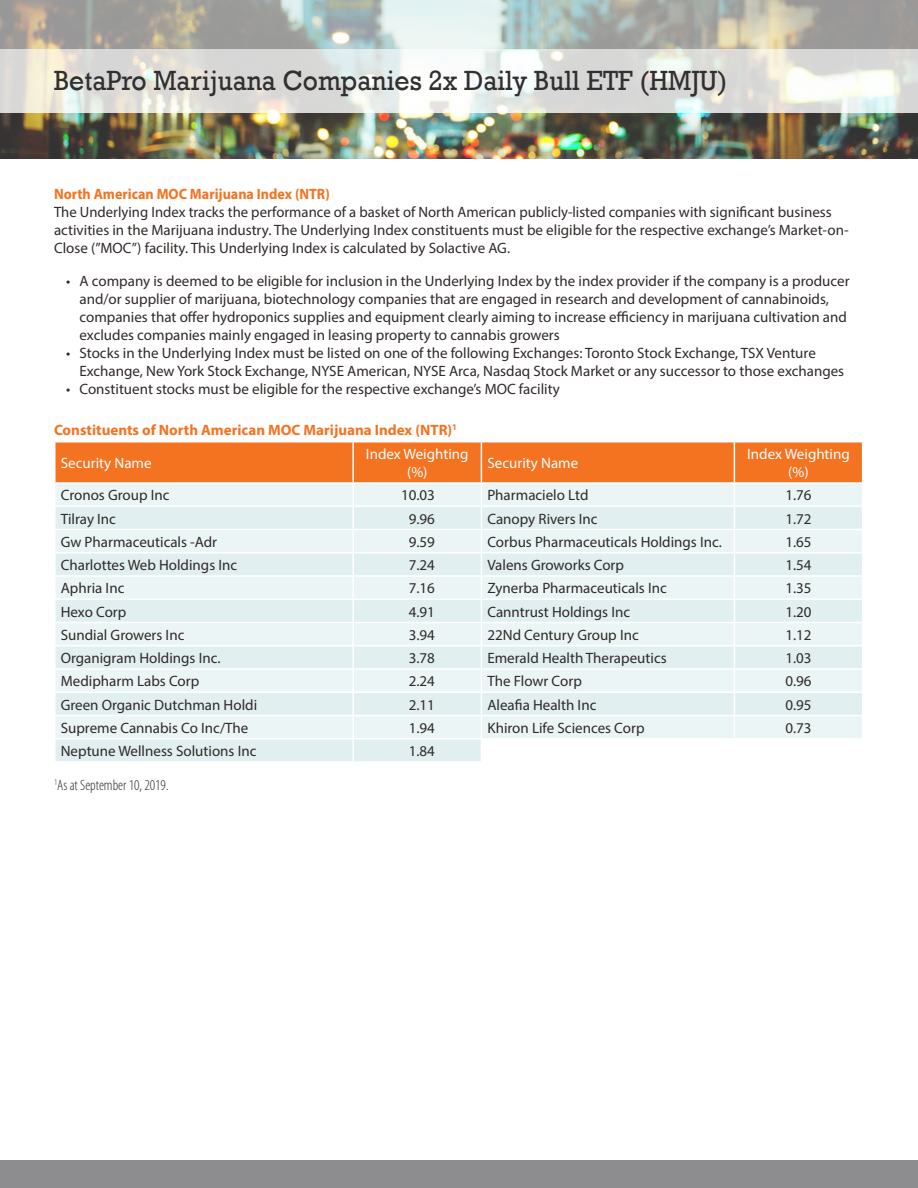
<style>
.page{position:relative;width:918px;height:1188px;background:#fff}
.page>*{position:absolute;margin:0;border:0;box-sizing:border-box;transform-origin:0 0}
.t1{font:28.5px "Rockwell";color:#312f30;scale:.93 1}
.Top_Bullets{font:15px/18px "Myriad Pro";color:#302a28}
.Snapshot_sub-head{font:15px "Myriad Pro";color:#302a28}
.Body_Paragraph{font:15px/18px "Myriad Pro";color:#302a28}
.Snapshot_sub-head-2{font:15px/18px "Myriad Pro";color:#fff;text-align:center}
.t2{font:700 15px "Myriad Pro";color:#f47321}
.t3{font:700 15px "Myriad Pro";color:#f47321;scale:.94 1}
.Disclaimer{font:300 condensed 15px "Myriad Pro";color:#302a28}
</style>
<div class="page">
<svg style="left:55px;top:442px;width:808px;height:319px;background:#eae3da"></svg>
<div style="left:0;top:1161px;width:918px;height:27px;background:#8d8c8f"></div>
<img style="left:0;top:113px;width:918px;height:46px">
<svg style="left:0;top:0;width:918px;height:49px;background:#b0b5af"></svg>
<svg style="left:0;top:49px;width:918px;height:64px;fill:#ddddd7"></svg>
<p class="t1" style="left:54px;top:64px;width:726px">BetaPro Marijuana Companies 2x Daily Bull ETF (HMJU)</p>
<p class="t3" style="left:54px;top:184px;width:295px">North American MOC Marijuana Index (NTR)</p>
<p class="Body_Paragraph" style="left:54px;top:202px;width:796px">The Underlying Index tracks the performance of a basket of North American publicly-listed companies with significant business activities in the Marijuana industry. The Underlying Index constituents must be eligible for the respective exchange’s Market-on-<br>Close (”MOC”) facility. This Underlying Index is calculated by Solactive AG.</p>
<p class="Top_Bullets" style="left:80px;top:271px;width:772px;text-indent:-14px">• A company is deemed to be eligible for inclusion in the Underlying Index by the index provider if the company is a producer and/or supplier of marijuana, biotechnology companies that are engaged in research and development of cannabinoids, companies that offer hydroponics supplies and equipment clearly aiming to increase efficiency in marijuana cultivation and excludes companies mainly engaged in leasing property to cannabis growers</p>
<p class="Top_Bullets" style="left:80px;top:343px;width:766px;text-indent:-14px">• Stocks in the Underlying Index must be listed on one of the following Exchanges: Toronto Stock Exchange, TSX Venture<br>Exchange, New York Stock Exchange, NYSE American, NYSE Arca, Nasdaq Stock Market or any successor to those exchanges</p>
<p class="Top_Bullets" style="left:66px;top:379px;width:496px">• Constituent stocks must be eligible for the respective exchange’s MOC facility</p>
<p class="t2" style="left:54px;top:420px;width:405px">Constituents of North American MOC Marijuana Index (NTR)<sup>1</sup></p>
<p class="Snapshot_sub-head-2" style="left:61px;top:454px;width:92px">Security Name</p>
<p class="Snapshot_sub-head-2" style="left:366px;top:445px;width:104px">Index Weighting (%)</p>
<p class="Snapshot_sub-head-2" style="left:487px;top:454px;width:92px">Security Name</p>
<p class="Snapshot_sub-head-2" style="left:747px;top:445px;width:104px">Index Weighting (%)</p>
<p class="Snapshot_sub-head" style="left:61px;top:486px;width:110px">Cronos Group Inc</p>
<p class="Snapshot_sub-head" style="left:401px;top:486px;width:35px">10.03</p>
<p class="Snapshot_sub-head" style="left:487px;top:486px;width:103px">Pharmacielo Ltd</p>
<p class="Snapshot_sub-head" style="left:785px;top:486px;width:28px">1.76</p>
<p class="Snapshot_sub-head" style="left:61px;top:509px;width:57px">Tilray Inc</p>
<p class="Snapshot_sub-head" style="left:409px;top:509px;width:28px">9.96</p>
<p class="Snapshot_sub-head" style="left:487px;top:509px;width:112px">Canopy Rivers Inc</p>
<p class="Snapshot_sub-head" style="left:785px;top:509px;width:28px">1.72</p>
<p class="Snapshot_sub-head" style="left:61px;top:532px;width:158px">Gw Pharmaceuticals -Adr</p>
<p class="Snapshot_sub-head" style="left:409px;top:532px;width:28px">9.59</p>
<p class="Snapshot_sub-head" style="left:487px;top:532px;width:236px">Corbus Pharmaceuticals Holdings Inc.</p>
<p class="Snapshot_sub-head" style="left:785px;top:532px;width:28px">1.65</p>
<p class="Snapshot_sub-head" style="left:61px;top:556px;width:178px">Charlottes Web Holdings Inc</p>
<p class="Snapshot_sub-head" style="left:409px;top:556px;width:28px">7.24</p>
<p class="Snapshot_sub-head" style="left:487px;top:556px;width:138px">Valens Groworks Corp</p>
<p class="Snapshot_sub-head" style="left:785px;top:556px;width:28px">1.54</p>
<p class="Snapshot_sub-head" style="left:61px;top:579px;width:65px">Aphria Inc</p>
<p class="Snapshot_sub-head" style="left:409px;top:579px;width:28px">7.16</p>
<p class="Snapshot_sub-head" style="left:487px;top:579px;width:181px">Zynerba Pharmaceuticals Inc</p>
<p class="Snapshot_sub-head" style="left:785px;top:579px;width:28px">1.35</p>
<p class="Snapshot_sub-head" style="left:61px;top:602px;width:67px">Hexo Corp</p>
<p class="Snapshot_sub-head" style="left:409px;top:602px;width:28px">4.91</p>
<p class="Snapshot_sub-head" style="left:487px;top:602px;width:144px">Canntrust Holdings Inc</p>
<p class="Snapshot_sub-head" style="left:785px;top:602px;width:28px">1.20</p>
<p class="Snapshot_sub-head" style="left:61px;top:625px;width:125px">Sundial Growers Inc</p>
<p class="Snapshot_sub-head" style="left:409px;top:625px;width:28px">3.94</p>
<p class="Snapshot_sub-head" style="left:487px;top:625px;width:153px">22Nd Century Group Inc</p>
<p class="Snapshot_sub-head" style="left:785px;top:625px;width:28px">1.12</p>
<p class="Snapshot_sub-head" style="left:61px;top:649px;width:161px">Organigram Holdings Inc.</p>
<p class="Snapshot_sub-head" style="left:409px;top:649px;width:28px">3.78</p>
<p class="Snapshot_sub-head" style="left:487px;top:649px;width:181px">Emerald Health Therapeutics</p>
<p class="Snapshot_sub-head" style="left:785px;top:649px;width:28px">1.03</p>
<p class="Snapshot_sub-head" style="left:61px;top:672px;width:140px">Medipharm Labs Corp</p>
<p class="Snapshot_sub-head" style="left:409px;top:672px;width:28px">2.24</p>
<p class="Snapshot_sub-head" style="left:487px;top:672px;width:96px">The Flowr Corp</p>
<p class="Snapshot_sub-head" style="left:785px;top:672px;width:28px">0.96</p>
<p class="Snapshot_sub-head" style="left:61px;top:695px;width:198px">Green Organic Dutchman Holdi</p>
<p class="Snapshot_sub-head" style="left:409px;top:695px;width:28px">2.11</p>
<p class="Snapshot_sub-head" style="left:487px;top:695px;width:110px">Aleafia Health Inc</p>
<p class="Snapshot_sub-head" style="left:785px;top:695px;width:28px">0.95</p>
<p class="Snapshot_sub-head" style="left:61px;top:718px;width:189px">Supreme Cannabis Co Inc/The</p>
<p class="Snapshot_sub-head" style="left:409px;top:718px;width:28px">1.94</p>
<p class="Snapshot_sub-head" style="left:487px;top:718px;width:159px">Khiron Life Sciences Corp</p>
<p class="Snapshot_sub-head" style="left:785px;top:718px;width:28px">0.73</p>
<p class="Snapshot_sub-head" style="left:61px;top:742px;width:197px">Neptune Wellness Solutions Inc</p>
<p class="Snapshot_sub-head" style="left:409px;top:742px;width:28px">1.84</p>
<p class="Disclaimer" style="left:54px;top:776px;width:116px"><sup>1</sup>As at September 10, 2019.</p>
</div>
